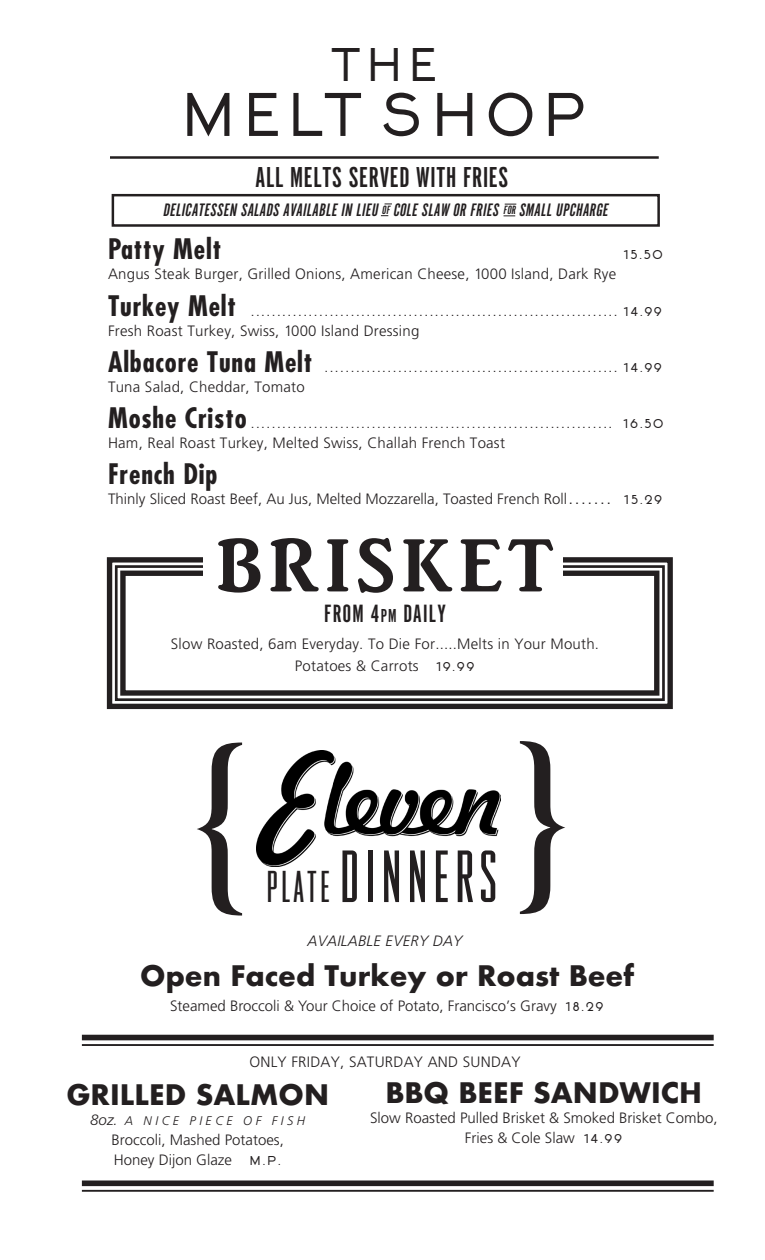
<style>
.page{position:relative;width:765px;height:1260px;background:#fff}
.page>*{position:absolute;margin:0;border:0;box-sizing:border-box;transform-origin:0 0}
.description{font:196.62px "Times Europa";color:#231f20}
.t1{font:78.12px "Brighton Bold Plain";letter-spacing:.075em;color:#231f20}
.t2{font:64.5px "Odeon Condensed";letter-spacing:.1em;color:#231f20}
.Price{font:53.75px "Caftype";letter-spacing:.015em;color:#231f20}
.Price-2{font:41.25px "Caftype";color:#231f20}
.t3{font:30px "Alternate Gothic No 1";letter-spacing:.025em;color:#231f20}
.FOOD_Bold_in_FUTURA{font:700 27.5px "Futura";color:#231f20}
.Futura_Condensed___f{font:700 condensed 27.5px "Futura";letter-spacing:.03em;color:#231f20}
.Food_Name_1{font:700 27.5px "Futura";color:#231f20}
.description-2{font:26px "Alternate Gothic No 1";letter-spacing:.05em;color:#231f20}
.description-3{font:italic 18.75px "Alternate Gothic No 1";color:#231f20}
.Futura_Condensed___f-2{font:300 15px "Frutiger";letter-spacing:.015em;color:#231f20}
.Food_Name{font:300 15px "Frutiger";letter-spacing:.015em;color:#231f20}
.Food_Name_1-2{font:300 15px "Frutiger";color:#231f20}
.Food_Name-2{font:italic 300 15px "Frutiger";letter-spacing:.015em;color:#231f20}
.Futura_Condensed___f-3{font:12.5px "Caftype";color:#231f20}
.t4{font:italic 300 12.5px "Frutiger";letter-spacing:.28em;color:#231f20}
.description-4{font:italic 12.5px "Alternate Gothic No 1";color:#231f20}
.Futura_Condensed___f-4{font:11.25px "Caftype";letter-spacing:.015em;color:#231f20}
.s1{font-size:13.38px;color:#fff}
.s2{font-family:"Futura";font-weight:700;font-stretch:condensed;font-size:27.5px}
.s3{font-family:"Caftype";font-weight:400}
.s4{font-size:19.5px}
.s5{font-family:"Caftype";font-weight:400;font-size:11.25px}
.s6{font-size:39px}
.s7{font-size:15px}
</style>
<div class="page">
<hr style="left:110px;top:156px;width:549px;height:3px;background:#231f20">
<svg style="left:106px;top:557px;width:567px;height:153px"></svg>
<div style="left:115px;top:565px;width:550px;height:136px;border:3px solid #231f20"></div>
<div style="left:120px;top:571px;width:539px;height:125px;border:5px solid #231f20"></div>
<div style="left:204px;top:550px;width:359px;height:40px;background:#fff"></div>
<img style="left:333px;top:755px;width:167px;height:82px">
<img style="left:257px;top:750px;width:76px;height:116px">
<div style="left:82px;top:1035px;width:632px;height:5px;background:#231f20"></div>
<hr style="left:82px;top:1044px;width:632px;height:2px;background:#231f20">
<div style="left:82px;top:1181px;width:632px;height:5px;background:#231f20"></div>
<hr style="left:82px;top:1190px;width:632px;height:2px;background:#231f20">
<div style="left:112px;top:194px;width:548px;height:33px;border:2px solid #231f20"></div>
<p class="Price-2" style="left:328px;top:48px;width:112px">THE</p>
<p class="Price" style="left:178px;top:93px;width:413px">MELT SHOP</p>
<p class="t3" style="left:256px;top:157px;width:254px">ALL MELTS SERVED WITH FRIES</p>
<p class="description-3" style="left:163px;top:198px;width:451px">DELICATESSEN SALADS AVAILABLE IN LIEU <span class="s1">OF</span> COLE SLAW OR FRIES <span class="s1">FOR</span> SMALL UPCHARGE</p>
<p class="description-4" style="left:382px;top:201px;width:13px">OF</p>
<p class="description-4" style="left:503px;top:202px;width:17px">FOR</p>
<p class="Futura_Condensed___f" style="left:108px;top:232px;width:115px">Patty Melt</p>
<p class="Futura_Condensed___f-4" style="left:623px;top:250px;width:42px">15.50</p>
<p class="Futura_Condensed___f-2" style="left:108px;top:266px;width:510px">Angus Steak Burger, Grilled Onions, American Cheese, 1000 Island, Dark Rye</p>
<p class="Futura_Condensed___f-3" style="left:108px;top:306px;width:144px"><span class="s2">Turkey Melt</span> .......................................................................</p>
<p class="Futura_Condensed___f-4" style="left:624px;top:307px;width:40px">14.99</p>
<p class="Futura_Condensed___f-2" style="left:108px;top:322px;width:313px">Fresh Roast Turkey, Swiss, 1000 Island Dressing</p>
<p class="Futura_Condensed___f-3" style="left:108px;top:362px;width:221px"><span class="s2">Albacore Tuna Melt</span> .........................................................</p>
<p class="Futura_Condensed___f-4" style="left:624px;top:363px;width:40px">14.99</p>
<p class="Futura_Condensed___f-2" style="left:108px;top:378px;width:198px">Tuna Salad, Cheddar, Tomato</p>
<p class="Futura_Condensed___f-3" style="left:108px;top:418px;width:146px"><span class="s2">Moshe Cristo</span>......................................................................</p>
<p class="Futura_Condensed___f-4" style="left:623px;top:419px;width:43px">16.50</p>
<p class="Futura_Condensed___f-2" style="left:108px;top:434px;width:399px">Ham, Real Roast Turkey, Melted Swiss, Challah French Toast</p>
<p class="Futura_Condensed___f" style="left:108px;top:457px;width:111px">French Dip</p>
<p class="Futura_Condensed___f-2" style="left:108px;top:491px;width:466px">Thinly Sliced Roast Beef, Au Jus, Melted Mozzarella, Toasted French Roll<span class="s3">........</span></p>
<p class="Futura_Condensed___f-4" style="left:624px;top:495px;width:40px">15.29</p>
<p class="t1" style="left:216px;top:519px;width:339px">BRISKET</p>
<p class="description-2" style="left:324px;top:596px;width:123px">FROM 4<span class="s4">PM</span> DAILY</p>
<p class="Food_Name" style="left:171px;top:636px;width:430px">Slow Roasted, 6am Everyday. To Die For.....Melts in Your Mouth.</p>
<p class="Food_Name" style="left:295px;top:657px;width:182px">Potatoes &amp; Carrots <span class="s5">19. 99</span></p>
<p class="description" style="left:258px;top:965px;width:67px;rotate:-180deg">}</p>
<p class="t2" style="left:267px;top:842px;width:231px"><span class="s6">PLATE</span> DINNERS</p>
<p class="Food_Name-2" style="left:308px;top:932px;width:156px">AVAILABLE EVERY DAY</p>
<p class="description" style="left:504px;top:692px;width:67px">}</p>
<p class="FOOD_Bold_in_FUTURA" style="left:140px;top:956px;width:495px">Open Faced Turkey or Roast Beef</p>
<p class="Futura_Condensed___f-2" style="left:170px;top:997px;width:436px">Steamed Broccoli &amp; Your Choice of Potato, Francisco’s Gravy <span class="s5">18. 29</span></p>
<p class="Food_Name" style="left:249px;top:1054px;width:273px">ONLY FRIDAY, SATURDAY AND SUNDAY</p>
<p class="FOOD_Bold_in_FUTURA" style="left:66px;top:1075px;width:264px">GRILLED SALMON</p>
<p class="t4" style="left:90px;top:1113px;width:216px"><span class="s7">8oz.</span> A NICE PIECE OF FISH</p>
<p class="Futura_Condensed___f-2" style="left:112px;top:1131px;width:174px">Broccoli, Mashed Potatoes,</p>
<p class="Futura_Condensed___f-2" style="left:114px;top:1151px;width:166px">Honey Dijon Glaze <span class="s5">M. P.</span></p>
<p class="Food_Name_1" style="left:385px;top:1073px;width:318px">BBQ BEEF SANDWICH</p>
<p class="Food_Name_1-2" style="left:370px;top:1110px;width:349px">Slow Roasted Pulled Brisket &amp; Smoked Brisket Combo,</p>
<p class="Food_Name_1-2" style="left:465px;top:1130px;width:159px">Fries &amp; Cole Slaw <span class="s5">14. 99</span></p>
</div>
